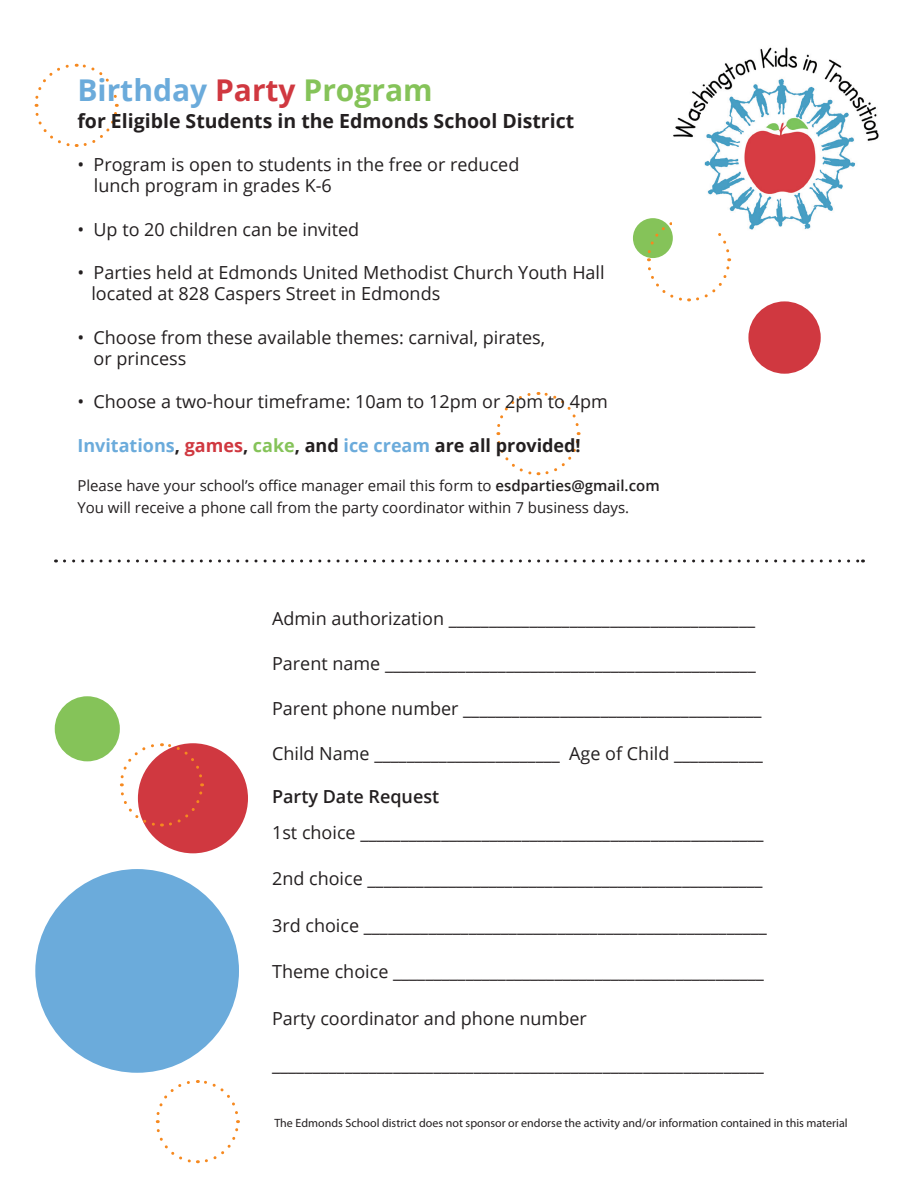
<style>
.page{position:relative;width:918px;height:1188px;background:#fff}
.page>*{position:absolute;margin:0;border:0;box-sizing:border-box;transform-origin:0 0}
.t1{font:700 30px "Open Sans";color:#6babdb}
.t2{font:700 19.5px "Open Sans";color:#231f20}
.t3{font:18px/21.6px "Open Sans";color:#231f20}
.t4{font:700 18px "Open Sans";color:#231f20}
.t5{font:600 18px "Open Sans";color:#231f20}
.t6{font:15px/21.6px "Open Sans";color:#231f20}
.t7{font:12px "Myriad Pro";color:#231f20}
.s1{color:#d03840}
.s2{color:#85c359}
.s3{color:#6babdb}
.s4{font-weight:600}
</style>
<div class="page">
<svg style="left:496px;top:392px;width:85px;height:84px"></svg>
<svg style="left:34px;top:63px;width:85px;height:84px"></svg>
<div style="left:35px;top:869px;width:204px;height:204px;background:#6babdb;border-radius:50%"></div>
<div style="left:138px;top:743px;width:110px;height:110px;background:#d03840;border-radius:50%"></div>
<div style="left:55px;top:696px;width:65px;height:65px;background:#85c359;border-radius:50%"></div>
<div style="left:633px;top:218px;width:40px;height:40px;background:#85c359;border-radius:50%"></div>
<div style="left:748px;top:301px;width:73px;height:73px;background:#d03840;border-radius:50%"></div>
<svg style="left:64px;top:560px;width:799px;height:2px"></svg>
<svg style="left:645px;top:218px;width:87px;height:84px"></svg>
<svg style="left:120px;top:743px;width:85px;height:85px"></svg>
<svg style="left:155px;top:1080px;width:85px;height:84px"></svg>
<img style="left:673px;top:47px;width:206px;height:184px">
<h1 class="t1" style="left:77px;top:69px;width:357px">Birthday <span class="s1">Party</span> <span class="s2">Program</span></h1>
<p class="t2" style="left:77px;top:107px;width:498px">for Eligible Students in the Edmonds School District</p>
<p class="t3" style="left:94px;top:153px;width:427px;text-indent:-17px">• Program is open to students in the free or reduced lunch program in grades K-6</p>
<p class="t3" style="left:77px;top:218px;width:283px">• Up to 20 children can be invited</p>
<p class="t3" style="left:91px;top:261px;width:515px;text-indent:-14px">• Parties held at Edmonds United Methodist Church Youth Hall located at 828 Caspers Street in Edmonds</p>
<p class="t3" style="left:94px;top:326px;width:453px;text-indent:-16px">• Choose from these available themes: carnival, pirates, or princess</p>
<p class="t3" style="left:77px;top:391px;width:532px">• Choose a two-hour timeframe: 10am to 12pm or 2pm to 4pm</p>
<p class="t4" style="left:77px;top:432px;width:505px"><span class="s3">Invitations</span>, <span class="s1">games</span>, <span class="s2">cake</span>, and <span class="s3">ice cream</span> are all provided!</p>
<p class="t6" style="left:77px;top:475px;width:584px">Please have your school’s office manager email this form to <span class="s4">esdparties@gmail.com<br></span>You will receive a phone call from the party coordinator within 7 business days.</p>
<p class="t3" style="left:272px;top:607px;width:485px">Admin authorization ______________________________________</p>
<p class="t3" style="left:272px;top:652px;width:485px">Parent name ______________________________________________</p>
<p class="t3" style="left:272px;top:697px;width:491px">Parent phone number _____________________________________</p>
<p class="t3" style="left:272px;top:742px;width:492px">Child Name _______________________ Age of Child ___________</p>
<p class="t5" style="left:272px;top:784px;width:169px">Party Date Request</p>
<p class="t3" style="left:272px;top:821px;width:493px">1st choice __________________________________________________</p>
<p class="t3" style="left:272px;top:867px;width:492px">2nd choice _________________________________________________</p>
<p class="t3" style="left:272px;top:914px;width:496px">3rd choice __________________________________________________</p>
<p class="t3" style="left:272px;top:960px;width:493px">Theme choice ______________________________________________</p>
<p class="t3" style="left:272px;top:1007px;width:316px">Party coordinator and phone number</p>
<p class="t3" style="left:272px;top:1053px;width:493px">_____________________________________________________________</p>
<p class="t7" style="left:274px;top:1115px;width:575px">The Edmonds School district does not sponsor or endorse the activity and/or information contained in this material</p>
</div>
